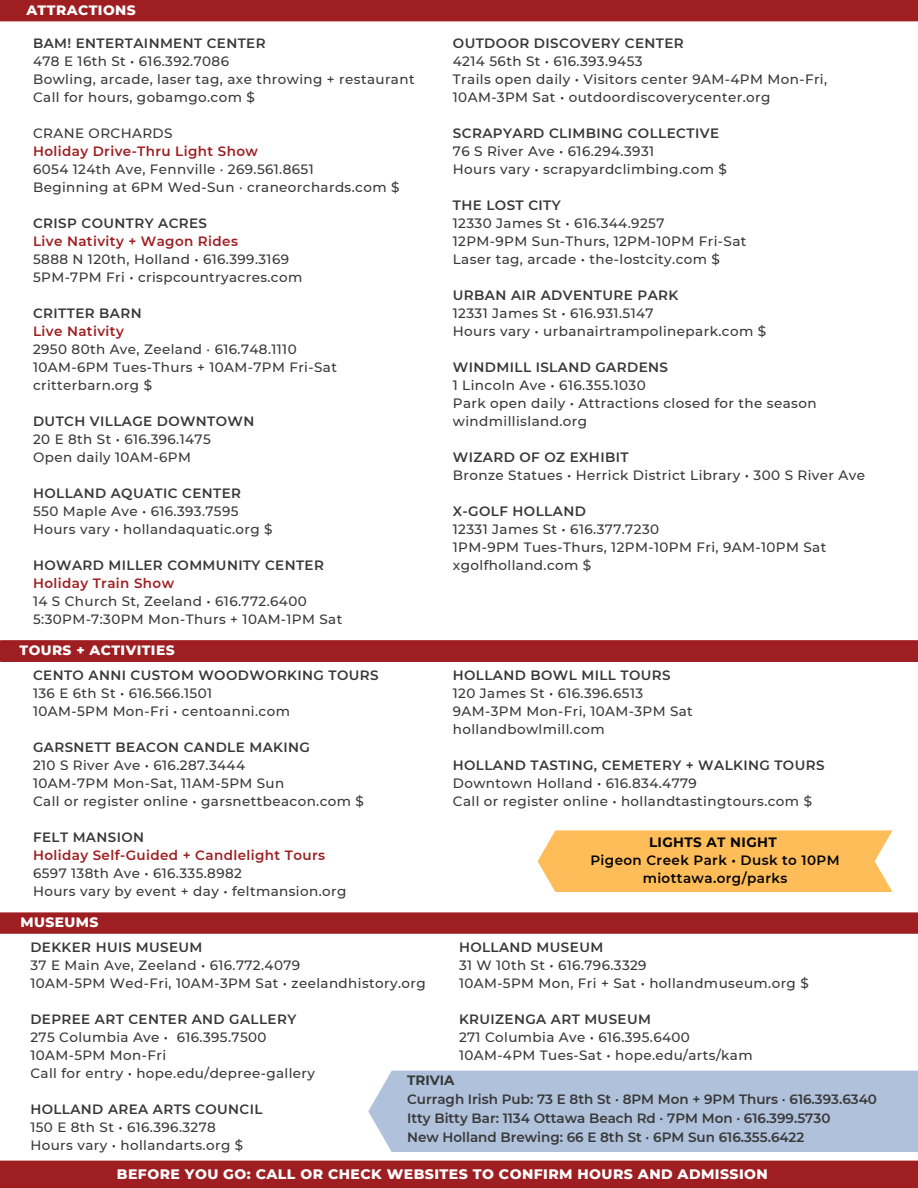
<style>
.page{position:relative;width:918px;height:1188px;background:#fff}
.page>*{position:absolute;margin:0;border:0;box-sizing:border-box;transform-origin:0 0}
.t1{font:800 14.1px "Montserrat";letter-spacing:.03em;color:#fff}
.t2{font:800 13.8px "Montserrat";letter-spacing:.03em;color:#fff}
.t3{font:500 13.5px/18px "Montserrat";letter-spacing:.03em;color:#383838}
.t4{font:600 13.5px "Montserrat";letter-spacing:.03em;color:#383838}
.t5{font:600 13.5px "Montserrat";color:#383838}
.t6{font:600 13.5px "Montserrat";letter-spacing:.03em;color:#9e1e21}
.t7{font:600 13.5px/18px "Montserrat";letter-spacing:.03em;color:#040404;text-align:center}
.t8{font:700 13.5px "Montserrat";letter-spacing:.03em;color:#040404}
.t9{font:700 13.5px "Montserrat";color:#383838}
</style>
<div class="page">
<div style="left:0;top:1161px;width:918px;height:27px;background:#9e1e21"></div>
<div style="left:0;top:0;width:918px;height:21px;background:#9e1e21"></div>
<div style="left:0;top:912px;width:918px;height:22px;background:#9e1e21"></div>
<div style="left:2px;top:640px;width:916px;height:22px;background:#9e1e21"></div>
<div style="left:538px;top:830px;width:355px;height:62px;background:#ffbd59"></div>
<div style="left:368px;top:1071px;width:550px;height:81px;background:#b0c1db"></div>
<p class="t2" style="left:26px;top:1px;width:111px">ATTRACTIONS</p>
<p class="t4" style="left:33px;top:34px;width:234px">BAM! ENTERTAINMENT CENTER</p>
<p class="t3" style="left:33px;top:52px;width:383px">478 E 16th St • 616.392.7086<br>Bowling, arcade, laser tag, axe throwing + restaurant<br>Call for hours, gobamgo.com $</p>
<p class="t3" style="left:33px;top:124px;width:141px">CRANE ORCHARDS</p>
<p class="t6" style="left:33px;top:142px;width:226px">Holiday Drive-Thru Light Show</p>
<p class="t3" style="left:33px;top:160px;width:368px">6054 124th Ave, Fennville · 269.561.8651<br>Beginning at 6PM Wed-Sun · craneorchards.com $</p>
<p class="t4" style="left:33px;top:214px;width:176px">CRISP COUNTRY ACRES</p>
<p class="t6" style="left:33px;top:232px;width:206px">Live Nativity + Wagon Rides</p>
<p class="t3" style="left:33px;top:250px;width:271px">5888 N 120th, Holland • 616.399.3169<br>5PM-7PM Fri • crispcountryacres.com</p>
<p class="t4" style="left:33px;top:304px;width:110px">CRITTER BARN</p>
<p class="t6" style="left:33px;top:322px;width:92px">Live Nativity</p>
<p class="t3" style="left:33px;top:340px;width:305px">2950 80th Ave, Zeeland · 616.748.1110<br>10AM-6PM Tues-Thurs + 10AM-7PM Fri-Sat critterbarn.org $</p>
<p class="t4" style="left:33px;top:412px;width:223px">DUTCH VILLAGE DOWNTOWN</p>
<p class="t3" style="left:33px;top:430px;width:179px">20 E 8th St • 616.396.1475<br>Open daily 10AM-6PM</p>
<p class="t4" style="left:33px;top:484px;width:209px">HOLLAND AQUATIC CENTER</p>
<p class="t3" style="left:33px;top:502px;width:241px">550 Maple Ave • 616.393.7595<br>Hours vary • hollandaquatic.org $</p>
<p class="t4" style="left:33px;top:556px;width:292px">HOWARD MILLER COMMUNITY CENTER</p>
<p class="t6" style="left:33px;top:574px;width:143px">Holiday Train Show</p>
<p class="t3" style="left:33px;top:592px;width:311px">14 S Church St, Zeeland • 616.772.6400<br>5:30PM-7:30PM Mon-Thurs + 10AM-1PM Sat</p>
<p class="t2" style="left:20px;top:641px;width:157px">TOURS + ACTIVITIES</p>
<p class="t4" style="left:33px;top:667px;width:347px">CENTO ANNI CUSTOM WOODWORKING TOURS</p>
<p class="t3" style="left:33px;top:684px;width:258px">136 E 6th St • 616.566.1501<br>10AM-5PM Mon-Fri • centoanni.com</p>
<p class="t4" style="left:33px;top:739px;width:278px">GARSNETT BEACON CANDLE MAKING</p>
<p class="t3" style="left:33px;top:756px;width:332px">210 S River Ave • 616.287.3444<br>10AM-7PM Mon-Sat, 11AM-5PM Sun<br>Call or register online • garsnettbeacon.com $</p>
<p class="t4" style="left:33px;top:829px;width:113px">FELT MANSION</p>
<p class="t6" style="left:33px;top:847px;width:294px">Holiday Self-Guided + Candlelight Tours</p>
<p class="t3" style="left:33px;top:864px;width:315px">6597 138th Ave • 616.335.8982<br>Hours vary by event + day • feltmansion.org</p>
<p class="t2" style="left:20px;top:914px;width:79px">MUSEUMS</p>
<p class="t4" style="left:453px;top:34px;width:232px">OUTDOOR DISCOVERY CENTER</p>
<p class="t3" style="left:453px;top:52px;width:191px">4214 56th St • 616.393.9453</p>
<p class="t3" style="left:453px;top:70px;width:376px">Trails open daily • Visitors center 9AM-4PM Mon-Fri,</p>
<p class="t3" style="left:453px;top:88px;width:319px">10AM-3PM Sat • outdoordiscoverycenter.org</p>
<p class="t4" style="left:453px;top:124px;width:268px">SCRAPYARD CLIMBING COLLECTIVE</p>
<p class="t3" style="left:453px;top:142px;width:203px">76 S River Ave • 616.294.3931</p>
<p class="t3" style="left:453px;top:160px;width:275px">Hours vary • scrapyardclimbing.com $</p>
<p class="t4" style="left:453px;top:196px;width:109px">THE LOST CITY</p>
<p class="t3" style="left:453px;top:214px;width:213px">12330 James St • 616.344.9257</p>
<p class="t3" style="left:453px;top:232px;width:295px">12PM-9PM Sun-Thurs, 12PM-10PM Fri-Sat</p>
<p class="t3" style="left:453px;top:250px;width:269px">Laser tag, arcade • the-lostcity.com $</p>
<p class="t4" style="left:453px;top:286px;width:227px">URBAN AIR ADVENTURE PARK</p>
<p class="t3" style="left:453px;top:304px;width:202px">12331 James St • 616.931.5147</p>
<p class="t3" style="left:453px;top:322px;width:315px">Hours vary • urbanairtrampolinepark.com $</p>
<p class="t4" style="left:453px;top:358px;width:217px">WINDMILL ISLAND GARDENS</p>
<p class="t3" style="left:453px;top:376px;width:194px">1 Lincoln Ave • 616.355.1030</p>
<p class="t3" style="left:453px;top:394px;width:365px">Park open daily • Attractions closed for the season</p>
<p class="t3" style="left:453px;top:412px;width:136px">windmillisland.org</p>
<h1 class="t4" style="left:453px;top:448px;width:177px">WIZARD OF OZ EXHIBIT</h1>
<p class="t3" style="left:453px;top:466px;width:414px">Bronze Statues • Herrick District Library • 300 S River Ave</p>
<p class="t4" style="left:453px;top:502px;width:135px">X-GOLF HOLLAND</p>
<p class="t3" style="left:453px;top:520px;width:208px">12331 James St • 616.377.7230</p>
<p class="t3" style="left:453px;top:538px;width:375px">1PM-9PM Tues-Thurs, 12PM-10PM Fri, 9AM-10PM Sat</p>
<p class="t3" style="left:453px;top:556px;width:140px">xgolfholland.com $</p>
<p class="t4" style="left:453px;top:667px;width:219px">HOLLAND BOWL MILL TOURS</p>
<h1 class="t3" style="left:453px;top:684px;width:192px">120 James St • 616.396.6513</h1>
<p class="t3" style="left:453px;top:702px;width:241px">9AM-3PM Mon-Fri, 10AM-3PM Sat hollandbowlmill.com</p>
<p class="t4" style="left:453px;top:757px;width:373px">HOLLAND TASTING, CEMETERY + WALKING TOURS</p>
<p class="t3" style="left:453px;top:774px;width:246px">Downtown Holland • 616.834.4779</p>
<p class="t3" style="left:453px;top:792px;width:361px">Call or register online • hollandtastingtours.com $</p>
<p class="t8" style="left:649px;top:834px;width:129px">LIGHTS AT NIGHT</p>
<p class="t7" style="left:590px;top:851px;width:251px">Pigeon Creek Park • Dusk to 10PM miottawa.org/parks</p>
<p class="t4" style="left:30px;top:938px;width:174px">DEKKER HUIS MUSEUM</p>
<p class="t3" style="left:30px;top:956px;width:397px">37 E Main Ave, Zeeland • 616.772.4079<br>10AM-5PM Wed-Fri, 10AM-3PM Sat • zeelandhistory.org</p>
<p class="t4" style="left:30px;top:1010px;width:267px">DEPREE ART CENTER AND GALLERY</p>
<p class="t3" style="left:30px;top:1028px;width:286px">275 Columbia Ave • 616.395.7500<br>10AM-5PM Mon-Fri<br>Call for entry • hope.edu/depree-gallery</p>
<p class="t4" style="left:30px;top:1100px;width:234px">HOLLAND AREA ARTS COUNCIL</p>
<p class="t3" style="left:30px;top:1118px;width:214px">150 E 8th St • 616.396.3278<br>Hours vary • hollandarts.org $</p>
<p class="t4" style="left:459px;top:938px;width:146px">HOLLAND MUSEUM</p>
<h1 class="t3" style="left:459px;top:956px;width:189px">31 W 10th St • 616.796.3329</h1>
<p class="t3" style="left:459px;top:974px;width:351px">10AM-5PM Mon, Fri + Sat • hollandmuseum.org $</p>
<p class="t4" style="left:459px;top:1010px;width:194px">KRUIZENGA ART MUSEUM</p>
<p class="t3" style="left:459px;top:1028px;width:232px">271 Columbia Ave • 616.395.6400</p>
<p class="t3" style="left:459px;top:1046px;width:295px">10AM-4PM Tues-Sat • hope.edu/arts/kam</p>
<p class="t9" style="left:407px;top:1072px;width:49px">TRIVIA</p>
<p class="t5" style="left:407px;top:1091px;width:471px">Curragh Irish Pub: 73 E 8th St · 8PM Mon + 9PM Thurs · 616.393.6340</p>
<p class="t5" style="left:407px;top:1110px;width:425px">Itty Bitty Bar: 1134 Ottawa Beach Rd · 7PM Mon · 616.399.5730</p>
<p class="t5" style="left:407px;top:1129px;width:399px">New Holland Brewing: 66 E 8th St · 6PM Sun 616.355.6422</p>
<p class="t1" style="left:117px;top:1165px;width:653px">BEFORE YOU GO: CALL OR CHECK WEBSITES TO CONFIRM HOURS AND ADMISSION</p>
</div>
